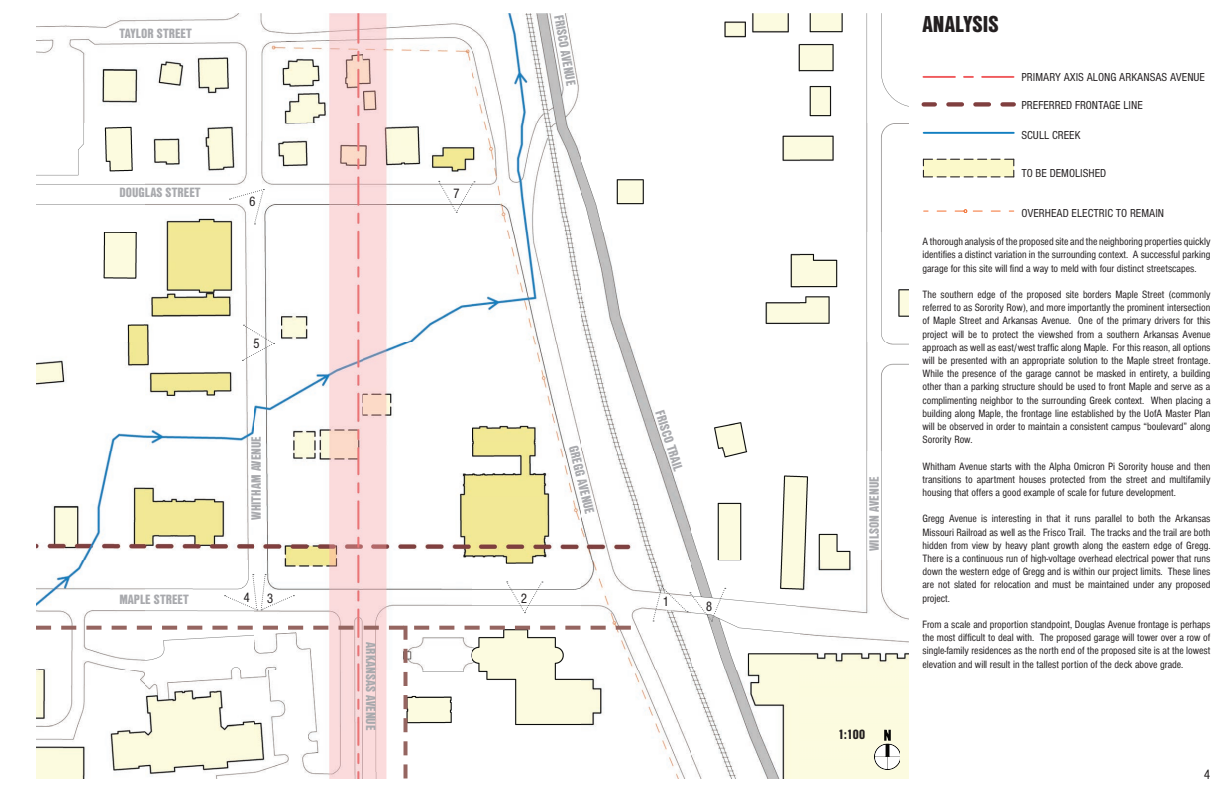
<style>
.page{position:relative;width:1224px;height:792px;background:#fff}
.page>*{position:absolute;margin:0;border:0;box-sizing:border-box;transform-origin:0 0}
.t1{font:24px "Nimbus San D Bla Con";color:#231f20}
.t2{font:14px "Nimbus San D Bla Con";color:#a8a9ad}
.t3{font:14px "Nimbus San D Reg Con";color:#231f20}
.t4{font:14px "Nimbus San D Bla Con";color:#231f20}
.t5{font:12px "Nimbus San D Reg Con";color:#231f20}
.t6{font:11px/13.2px "Nimbus San D Reg Con";color:#231f20;text-align:justify}
</style>
<div class="page">
<img style="left:36px;top:14px;width:873px;height:764px">
<img style="left:921px;top:76px;width:95px;height:136px">
<svg style="left:923px;top:159px;width:91px;height:18px;background:#ebe8bd"></svg>
<div style="left:1003px;top:102px;width:11px;height:5px;background:#803f3f"></div>
<div style="left:975px;top:102px;width:14px;height:5px;background:#803f3f"></div>
<div style="left:948px;top:102px;width:14px;height:5px;background:#803f3f"></div>
<div style="left:924px;top:102px;width:11px;height:5px;background:#803f3f"></div>
<hr style="left:982px;top:76px;width:32px;height:2px;background:#f05b5d">
<svg style="left:964px;top:76px;width:9px;height:2px"></svg>
<hr style="left:923px;top:76px;width:32px;height:2px;background:#f05b5d">
<hr style="left:924px;top:132px;width:90px;height:2px;background:#127fc1">
<svg style="left:955px;top:209px;width:12px;height:4px"></svg>
<svg style="left:506px;top:581px;width:37px;height:32px"></svg>
<svg style="left:224px;top:574px;width:70px;height:36px"></svg>
<svg style="left:242px;top:324px;width:33px;height:37px"></svg>
<svg style="left:229px;top:189px;width:35px;height:35px"></svg>
<svg style="left:438px;top:181px;width:37px;height:32px"></svg>
<svg style="left:652px;top:586px;width:74px;height:36px"></svg>
<img style="left:874px;top:728px;width:26px;height:41px">
<svg style="left:36px;top:626px;width:595px;height:153px"></svg>
<p class="t2" style="left:119px;top:25px;width:74px">TAYLOR STREET</p>
<p class="t2" style="left:119px;top:185px;width:83px">DOUGLAS STREET</p>
<p class="t3" style="left:249px;top:194px;width:8px">6</p>
<p class="t3" style="left:453px;top:186px;width:8px">7</p>
<p class="t2" style="left:567px;top:13px;width:73px;rotate:80deg">FRISCO AVENUE</p>
<p class="t2" style="left:119px;top:591px;width:71px">MAPLE STREET</p>
<p class="t3" style="left:253px;top:336px;width:8px">5</p>
<p class="t2" style="left:248px;top:520px;width:85px;rotate:-90deg">WHITHAM AVENUE</p>
<p class="t2" style="left:581px;top:444px;width:71px;rotate:76deg">GREGG AVENUE</p>
<p class="t3" style="left:244px;top:591px;width:31px">4 3</p>
<p class="t3" style="left:521px;top:590px;width:8px">2</p>
<p class="t2" style="left:379px;top:642px;width:90px;rotate:90deg">ARKANSAS AVENUE</p>
<p class="t2" style="left:667px;top:409px;width:64px;rotate:72deg">FRISCO TRAIL</p>
<p class="t3" style="left:663px;top:594px;width:8px">1</p>
<p class="t3" style="left:706px;top:599px;width:8px">8</p>
<p class="t2" style="left:866px;top:551px;width:77px;rotate:-90deg">WILSON AVENUE</p>
<p class="t4" style="left:838px;top:727px;width:28px">1:100</p>
<h1 class="t1" style="left:922px;top:10px;width:78px">ANALYSIS</h1>
<p class="t5" style="left:1022px;top:71px;width:185px">PRIMARY AXIS ALONG ARKANSAS AVENUE</p>
<p class="t5" style="left:1022px;top:99px;width:123px">PREFERRED FRONTAGE LINE</p>
<p class="t5" style="left:1022px;top:128px;width:61px">SCULL CREEK</p>
<p class="t5" style="left:1022px;top:167px;width:86px">TO BE DEMOLISHED</p>
<p class="t5" style="left:1022px;top:207px;width:144px">OVERHEAD ELECTRIC TO REMAIN</p>
<p class="t6" style="left:922px;top:235px;width:289px">A thorough analysis of the proposed site and the neighboring properties quickly identifies a distinct variation in the surrounding context. A successful parking garage for this site will find a way to meld with four distinct streetscapes.</p>
<p class="t6" style="left:922px;top:288px;width:290px">The southern edge of the proposed site borders Maple Street (commonly referred to as Sorority Row), and more importantly the prominent intersection of Maple Street and Arkansas Avenue. One of the primary drivers for this project will be to protect the viewshed from a southern Arkansas Avenue approach as well as east/west traffic along Maple. For this reason, all options will be presented with an appropriate solution to the Maple street frontage.<br>While the presence of the garage cannot be masked in entirety, a building other than a parking structure should be used to front Maple and serve as a complimenting neighbor to the surrounding Greek context. When placing a building along Maple, the frontage line established by the UofA Master Plan will be observed in order to maintain a consistent campus “boulevard” along Sorority Row.</p>
<p class="t6" style="left:922px;top:460px;width:289px">Whitham Avenue starts with the Alpha Omicron Pi Sorority house and then transitions to apartment houses protected from the street and multifamily housing that offers a good example of scale for future development.</p>
<p class="t6" style="left:922px;top:512px;width:290px">Gregg Avenue is interesting in that it runs parallel to both the Arkansas Missouri Railroad as well as the Frisco Trail. The tracks and the trail are both hidden from view by heavy plant growth along the eastern edge of Gregg.<br>There is a continuous run of high-voltage overhead electrical power that runs down the western edge of Gregg and is within our project limits. These lines are not slated for relocation and must be maintained under any proposed project.</p>
<p class="t6" style="left:922px;top:618px;width:289px">From a scale and proportion standpoint, Douglas Avenue frontage is perhaps the most difficult to deal with. The proposed garage will tower over a row of single-family residences as the north end of the proposed site is at the lowest elevation and will result in the tallest portion of the deck above grade.</p>
<p class="t3" style="left:1204px;top:766px;width:8px">4</p>
</div>
